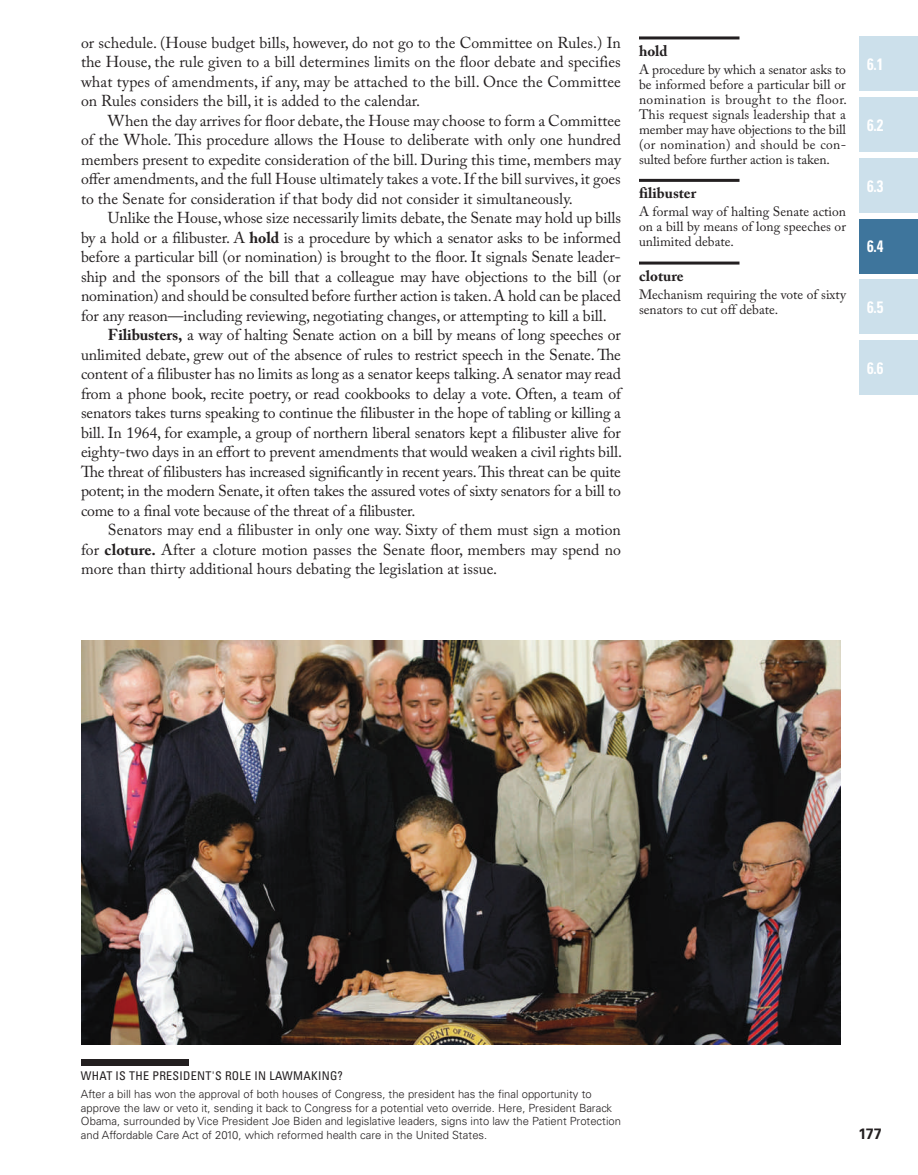
<style>
.page{position:relative;width:918px;height:1175px;background:#fff}
.page>*{position:absolute;margin:0;border:0;box-sizing:border-box;transform-origin:0 0}
.t1{font:700 condensed 16.5px "Univers LT Std";color:#fff;scale:.9 1}
.t2{font:15.75px/19.5px "Adobe Caslon Pro";letter-spacing:-.005em;color:#231f20;text-align:justify}
.t3{font:700 15px "Adobe Caslon Pro";color:#231f20}
.t4{font:700 15px "Univers LT Std";color:#231f20;scale:.95 1}
.t5{font:13.5px/15px "Adobe Caslon Pro";color:#231f20;text-align:justify}
.t6{font:condensed 12px "Univers LT Std";letter-spacing:.025em;color:#231f20}
.t7{font:300 11.25px/13.5px "Univers LT Std";color:#231f20}
.s1{font-weight:700}
</style>
<div class="page">
<div style="left:860px;top:36px;width:58px;height:55px;background:#cce0eb"></div>
<div style="left:860px;top:97px;width:58px;height:55px;background:#cce0eb"></div>
<div style="left:860px;top:279px;width:58px;height:55px;background:#cce0eb"></div>
<div style="left:860px;top:158px;width:58px;height:55px;background:#cce0eb"></div>
<div style="left:860px;top:340px;width:58px;height:55px;background:#cce0eb"></div>
<div style="left:860px;top:218px;width:58px;height:55px;background:#3e759c"></div>
<hr style="left:639px;top:36px;width:101px;height:3px;background:#231f20">
<hr style="left:639px;top:179px;width:101px;height:3px;background:#231f20">
<hr style="left:639px;top:261px;width:101px;height:3px;background:#231f20">
<div style="left:81px;top:1059px;width:108px;height:6px;background:#231f20"></div>
<img style="left:81px;top:640px;width:760px;height:404px">
<p class="t2" style="left:81px;top:32px;width:541px">or schedule. (House budget bills, however, do not go to the Committee on Rules.) In the House, the rule given to a bill determines limits on the floor debate and specifies what types of amendments, if any, may be attached to the bill. Once the Committee on Rules considers the bill, it is added to the calendar.</p>
<p class="t2" style="left:81px;top:110px;width:542px;text-indent:27px">When the day arrives for floor debate, the House may choose to form a Committee of the Whole. This procedure allows the House to deliberate with only one hundred members present to expedite consideration of the bill. During this time, members may offer amendments, and the full House ultimately takes a vote. If the bill survives, it goes to the Senate for consideration if that body did not consider it simultaneously.</p>
<p class="t2" style="left:108px;top:208px;width:515px">Unlike the House, whose size necessarily limits debate, the Senate may hold up bills</p>
<p class="t2" style="left:81px;top:227px;width:541px">by a hold or a filibuster. A <span class="s1">hold</span> is a procedure by which a senator asks to be informed</p>
<p class="t2" style="left:81px;top:247px;width:541px">before a particular bill (or nomination) is brought to the floor. It signals Senate leader-</p>
<p class="t2" style="left:81px;top:266px;width:541px">ship and the sponsors of the bill that a colleague may have objections to the bill (or</p>
<p class="t2" style="left:81px;top:286px;width:542px">nomination) and should be consulted before further action is taken. A hold can be placed</p>
<p class="t2" style="left:81px;top:305px;width:527px">for any reason—including reviewing, negotiating changes, or attempting to kill a bill.</p>
<p class="t2" style="left:108px;top:325px;width:515px"><span class="s1">Filibusters,</span> a way of halting Senate action on a bill by means of long speeches or</p>
<p class="t2" style="left:81px;top:344px;width:542px">unlimited debate, grew out of the absence of rules to restrict speech in the Senate. The</p>
<p class="t2" style="left:81px;top:364px;width:541px">content of a filibuster has no limits as long as a senator keeps talking. A senator may read</p>
<p class="t2" style="left:81px;top:383px;width:541px">from a phone book, recite poetry, or read cookbooks to delay a vote. Often, a team of</p>
<p class="t2" style="left:81px;top:403px;width:542px">senators takes turns speaking to continue the filibuster in the hope of tabling or killing a</p>
<p class="t2" style="left:81px;top:422px;width:541px">bill. In 1964, for example, a group of northern liberal senators kept a filibuster alive for</p>
<p class="t2" style="left:81px;top:442px;width:543px">eighty-two days in an effort to prevent amendments that would weaken a civil rights bill.</p>
<p class="t2" style="left:81px;top:461px;width:542px">The threat of filibusters has increased significantly in recent years. This threat can be quite</p>
<p class="t2" style="left:81px;top:481px;width:541px">potent; in the modern Senate, it often takes the assured votes of sixty senators for a bill to</p>
<p class="t2" style="left:81px;top:500px;width:336px">come to a final vote because of the threat of a filibuster.</p>
<p class="t2" style="left:108px;top:520px;width:514px">Senators may end a filibuster in only one way. Sixty of them must sign a motion</p>
<p class="t2" style="left:81px;top:539px;width:542px">for <span class="s1">cloture.</span> After a cloture motion passes the Senate floor, members may spend no</p>
<p class="t2" style="left:81px;top:559px;width:418px">more than thirty additional hours debating the legislation at issue.</p>
<p class="t3" style="left:639px;top:42px;width:30px">hold</p>
<p class="t5" style="left:639px;top:62px;width:210px">A procedure by which a senator asks to be informed before a particular bill or nomination is brought to the floor.<br>This request signals leadership that a member may have objections to the bill (or nomination) and should be con&shy;sulted before further action is taken.</p>
<p class="t3" style="left:639px;top:184px;width:59px">filibuster</p>
<p class="t5" style="left:639px;top:204px;width:209px">A formal way of halting Senate action on a bill by means of long speeches or unlimited debate.</p>
<p class="t3" style="left:639px;top:267px;width:46px">cloture</p>
<p class="t5" style="left:639px;top:287px;width:208px">Mechanism requiring the vote of sixty senators to cut off debate.</p>
<p class="t1" style="left:867px;top:54px;width:20px">6.1</p>
<p class="t1" style="left:867px;top:115px;width:20px">6.2</p>
<p class="t1" style="left:867px;top:175px;width:20px">6.3</p>
<p class="t1" style="left:867px;top:236px;width:20px">6.4</p>
<p class="t1" style="left:867px;top:297px;width:20px">6.5</p>
<p class="t1" style="left:867px;top:357px;width:20px">6.6</p>
<p class="t6" style="left:81px;top:1068px;width:263px">WHAT IS THE PRESID ENT'S ROLE IN LAWMAKING?</p>
<p class="t7" style="left:81px;top:1087px;width:542px">After a bill has won the approval of both houses of Congress, the president has the final opportunity to approve the law or veto it, sending it back to Congress for a potential veto override. Here, President Barack Obama, surrounded by Vice President Joe Biden and legislative leaders, signs into law the Patient Protection and Affordable Care Act of 2010, which reformed health care in the United States.</p>
<p class="t4" style="left:858px;top:1124px;width:26px">177</p>
</div>
